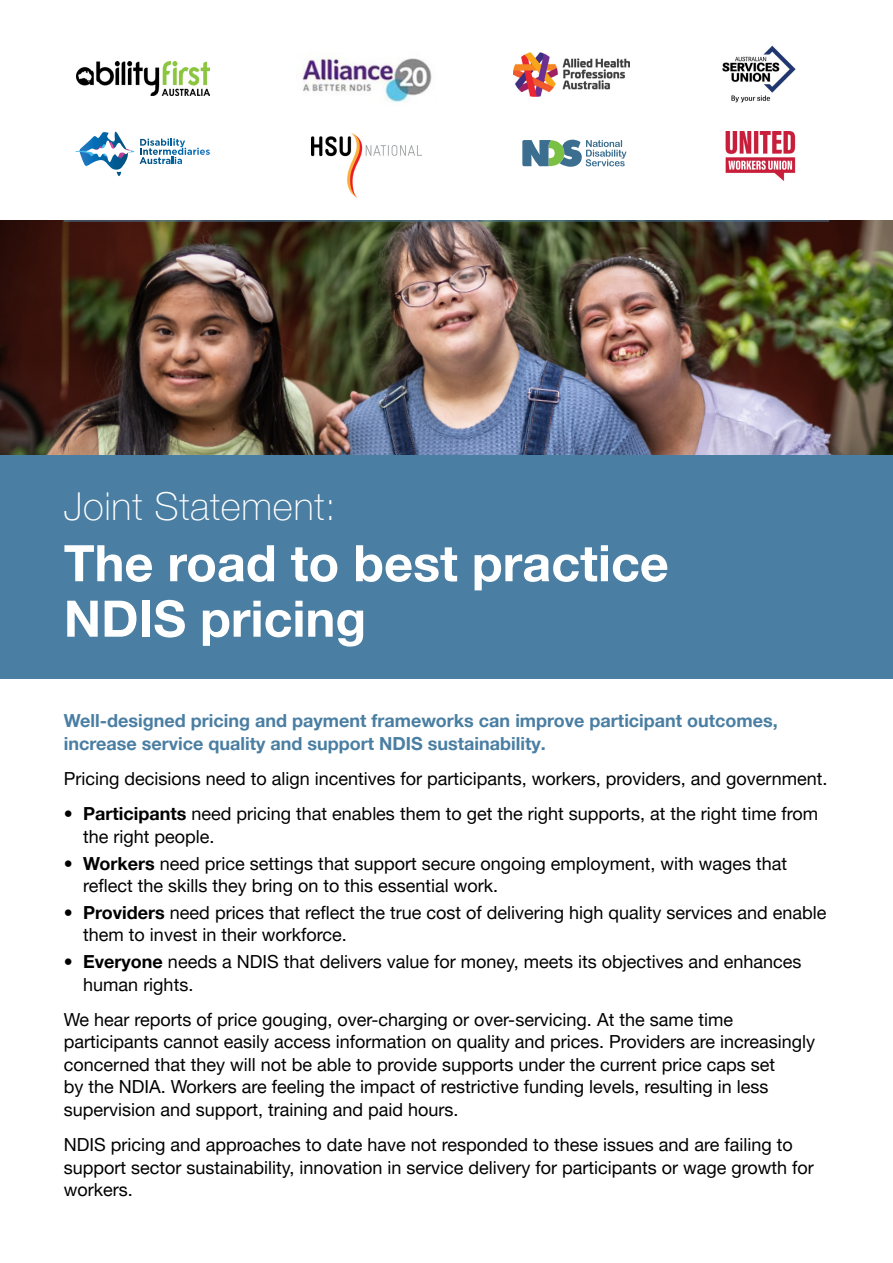
<style>
.page{position:relative;width:893px;height:1263px;background:#fff}
.page>*{position:absolute;margin:0;border:0;box-sizing:border-box;transform-origin:0 0}
.t1{font:700 50.4px/55.5px "Helvetica Neue LT Pro";color:#fff}
.t2{font:100 38.4px "Helvetica Neue LT Pro";letter-spacing:.02em;color:#fff}
.t3{font:18px/22.5px "Helvetica Neue LT Pro";color:#000}
.t4{font:700 18px/22.5px "Helvetica Neue LT Pro";color:#4a7ea2}
.s1{font-weight:700}
</style>
<div class="page">
<img style="left:0;top:221px;width:893px;height:234px">
<div style="left:0;top:455px;width:893px;height:223px;background:#4a7ea2"></div>
<img style="left:302px;top:52px;width:130px;height:51px">
<img style="left:76px;top:62px;width:133px;height:34px">
<img style="left:513px;top:52px;width:117px;height:45px">
<img style="left:722px;top:45px;width:74px;height:58px">
<svg style="left:75px;top:131px;width:59px;height:45px"></svg>
<svg style="left:140px;top:139px;width:70px;height:25px"></svg>
<img style="left:311px;top:134px;width:110px;height:64px">
<img style="left:726px;top:132px;width:69px;height:49px">
<svg style="left:522px;top:140px;width:104px;height:27px"></svg>
<hr style="left:64px;top:221px;width:765px;height:1px;background:#4a7ea2">
<h2 class="t2" style="left:64px;top:484px;width:273px">Joint Statement:</h2>
<h1 class="t1" style="left:64px;top:534px;width:606px">The road to best practice<br>NDIS pricing</h1>
<p class="t4" style="left:64px;top:709px;width:716px">Well-designed pricing and payment frameworks can improve participant outcomes, increase service quality and support NDIS sustainability.</p>
<p class="t3" style="left:64px;top:767px;width:765px">Pricing decisions need to align incentives for participants, workers, providers, and government.</p>
<p class="t3" style="left:83px;top:802px;width:736px;text-indent:-19px"><span class="s1">• Participants</span> need pricing that enables them to get the right supports, at the right time from the right people.</p>
<p class="t3" style="left:83px;top:851px;width:705px;text-indent:-19px"><span class="s1">• Workers</span> need price settings that support secure ongoing employment, with wages that reflect the skills they bring on to this essential work.</p>
<p class="t3" style="left:83px;top:901px;width:745px;text-indent:-19px"><span class="s1">• Providers</span> need prices that reflect the true cost of delivering high quality services and enable them to invest in their workforce.</p>
<p class="t3" style="left:83px;top:950px;width:720px;text-indent:-19px"><span class="s1">• Everyone</span> needs a NDIS that delivers value for money, meets its objectives and enhances human rights.</p>
<p class="t3" style="left:64px;top:1008px;width:753px">We hear reports of price gouging, over-charging or over-servicing. At the same time participants cannot easily access information on quality and prices. Providers are increasingly concerned that they will not be able to provide supports under the current price caps set<br>by the NDIA. Workers are feeling the impact of restrictive funding levels, resulting in less supervision and support, training and paid hours.</p>
<p class="t3" style="left:64px;top:1133px;width:752px">NDIS pricing and approaches to date have not responded to these issues and are failing to support sector sustainability, innovation in service delivery for participants or wage growth for workers.</p>
</div>
